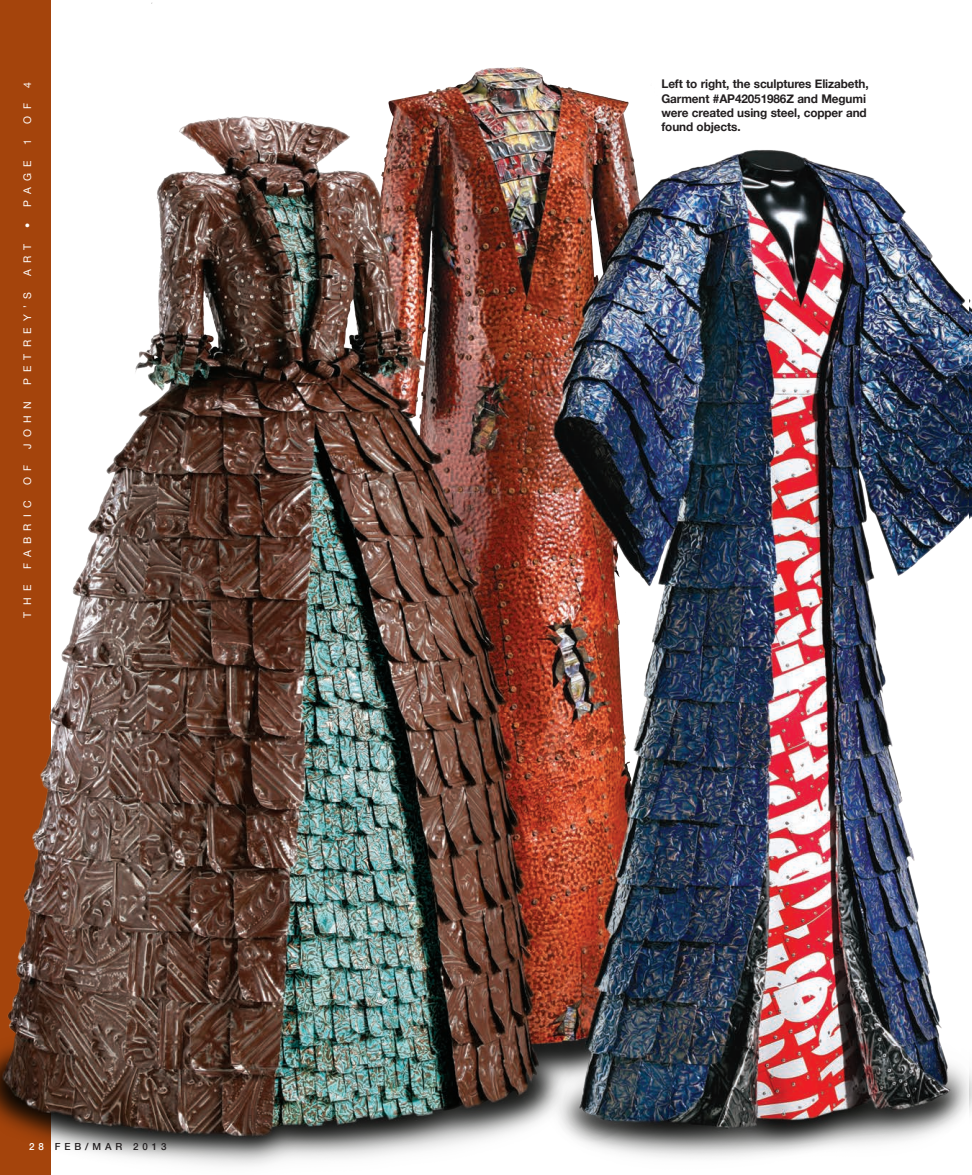
<style>
.page{position:relative;width:972px;height:1175px;background:#fff}
.page>*{position:absolute;margin:0;border:0;box-sizing:border-box;transform-origin:0 0}
.captions{font:700 12px/14.4px "Helvetica Neue";letter-spacing:-.01em;color:#231f20}
.Side_Band_Title{font:10.5px "Helvetica Neue";letter-spacing:.6em;color:#fff}
.t1{font:500 9.75px "Helvetica Neue";letter-spacing:.4em;color:#231f20}
.s1{color:#fff}
</style>
<div class="page">
<img style="left:0;top:0;width:970px;height:1174px">
<img style="left:970px;top:300px;width:2px;height:811px">
<p class="Side_Band_Title" style="left:21px;top:87px;width:7px;rotate:-90deg">4</p>
<p class="captions" style="left:662px;top:76px;width:209px">Left to right, the sculptures Elizabeth,<br>Garment #AP42051986Z and Megumi were created using steel, copper and found objects.</p>
<p class="Side_Band_Title" style="left:21px;top:124px;width:22px;rotate:-90deg">O F</p>
<p class="Side_Band_Title" style="left:21px;top:145px;width:7px;rotate:-90deg">1</p>
<p class="Side_Band_Title" style="left:21px;top:228px;width:69px;rotate:-90deg">• PAGE</p>
<p class="Side_Band_Title" style="left:21px;top:276px;width:34px;rotate:-90deg">ART</p>
<p class="Side_Band_Title" style="left:21px;top:385px;width:95px;rotate:-90deg">PETREY’S</p>
<p class="Side_Band_Title" style="left:21px;top:449px;width:49px;rotate:-90deg">JOHN</p>
<p class="Side_Band_Title" style="left:21px;top:485px;width:22px;rotate:-90deg">O F</p>
<p class="Side_Band_Title" style="left:21px;top:569px;width:70px;rotate:-90deg">FABRIC</p>
<p class="Side_Band_Title" style="left:21px;top:617px;width:34px;rotate:-90deg">THE</p>
<p class="t1" style="left:29px;top:1140px;width:139px"><span class="s1">28</span> FEB/MAR 2013</p>
</div>
